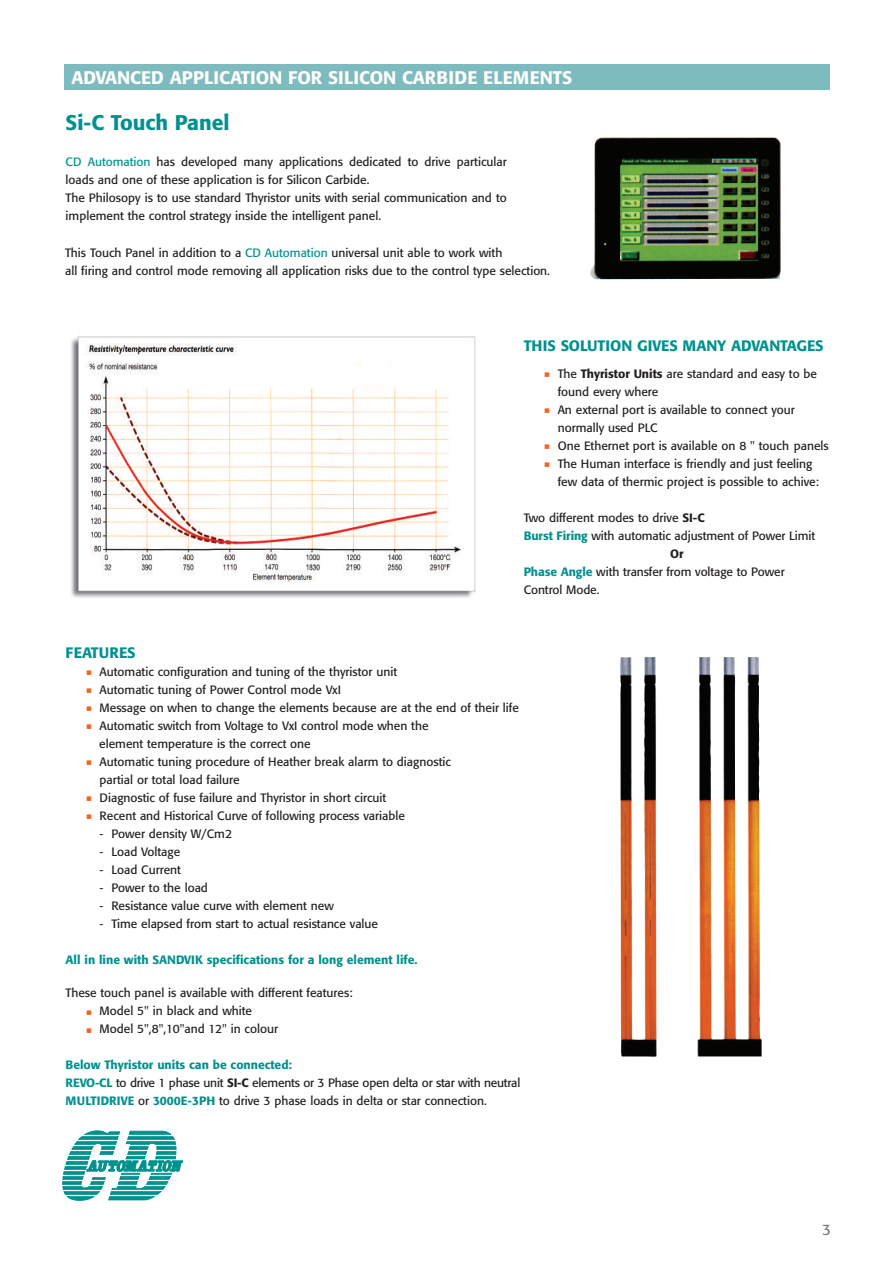
<style>
.page{position:relative;width:893px;height:1263px;background:#fff}
.page>*{position:absolute;margin:0;border:0;box-sizing:border-box;transform-origin:0 0}
.t1{font:500 21px "Formata";color:#00918e}
.t2{font:500 18px "Formata";color:#fff}
.t3{font:500 15px "Formata";color:#00918e}
.t4{font:15px "Formata";color:#76787b}
.t5{font:12px/18px "Formata";color:#231f20}
.t6{font:12px/18px "Formata";letter-spacing:-.02em;color:#231f20}
.t7{font:500 12px "Formata";color:#00918e}
.t8{font:500 12px "Formata";color:#231f20}
.s1{color:#00918e}
.s2{font-weight:500}
.s3{font-weight:500;color:#00918e}
</style>
<div class="page">
<svg style="left:63px;top:1130px;width:120px;height:70px"></svg>
<img style="left:590px;top:138px;width:191px;height:141px">
<img style="left:71px;top:336px;width:405px;height:262px">
<img style="left:620px;top:657px;width:142px;height:400px">
<div style="left:64px;top:65px;width:766px;height:25px;background:#7ebbbe"></div>
<h2 class="t2" style="left:71px;top:69px;width:502px">ADVANCED APPLICATION FOR SILICON CARBIDE ELEMENTS</h2>
<h1 class="t1" style="left:66px;top:114px;width:166px">Si-C Touch Panel</h1>
<p class="t5" style="left:66px;top:154px;width:443px"><span class="s1">CD Automation</span> has developed many applications dedicated to drive particular loads and one of these application is for Silicon Carbide.<br>The Philosopy is to use standard Thyristor units with serial communication and to implement the control strategy inside the intelligent panel.</p>
<p class="t5" style="left:65px;top:245px;width:486px">This Touch Panel in addition to a <span class="s1">CD Automation</span> universal unit able to work with<br>all firing and control mode removing all application risks due to the control type selection.</p>
<p class="t3" style="left:524px;top:339px;width:302px">THIS SOLUTION GIVES MANY ADVANTAGES</p>
<p class="t5" style="left:558px;top:365px;width:273px">The <span class="s2">Thyristor Units</span> are standard and easy to be found every where<br>An external port is available to connect your normally used PLC<br>One Ethernet port is available on 8 " touch panels The Human interface is friendly and just feeling few data of thermic project is possible to achive:</p>
<p class="t5" style="left:524px;top:509px;width:183px">Two different modes to drive <span class="s2">SI-C</span></p>
<p class="t5" style="left:524px;top:527px;width:293px"><span class="s3">Burst Firing</span> with automatic adjustment of Power Limit</p>
<p class="t8" style="left:670px;top:548px;width:15px">Or</p>
<p class="t5" style="left:524px;top:563px;width:262px"><span class="s3">Phase Angle</span> with transfer from voltage to Power</p>
<p class="t5" style="left:524px;top:581px;width:77px">Control Mode.</p>
<p class="t3" style="left:66px;top:646px;width:72px">FEATURES</p>
<p class="t5" style="left:99px;top:664px;width:421px">Automatic configuration and tuning of the thyristor unit<br>Automatic tuning of Power Control mode VxI<br>Message on when to change the elements because are at the end of their life Automatic switch from Voltage to VxI control mode when the<br>element temperature is the correct one<br>Automatic tuning procedure of Heather break alarm to diagnostic<br>partial or total load failure<br>Diagnostic of fuse failure and Thyristor in short circuit<br>Recent and Historical Curve of following process variable</p>
<p class="t5" style="left:100px;top:826px;width:134px">- Power density W/Cm2</p>
<p class="t5" style="left:100px;top:844px;width:82px">- Load Voltage</p>
<p class="t5" style="left:100px;top:862px;width:83px">- Load Current</p>
<p class="t5" style="left:100px;top:880px;width:110px">- Power to the load</p>
<p class="t5" style="left:100px;top:898px;width:236px">- Resistance value curve with element new</p>
<p class="t5" style="left:100px;top:916px;width:280px">- Time elapsed from start to actual resistance value</p>
<p class="t7" style="left:66px;top:955px;width:353px">All in line with SANDVIK specifications for a long element life.</p>
<p class="t5" style="left:100px;top:985px;width:254px;text-indent:-34px">These touch panel is available with different features:<br>Model 5" in black and white<br>Model 5",8",10"and 12" in colour</p>
<p class="t6" style="left:66px;top:1057px;width:456px"><span class="s3">Below Thyristor units can be connected:<br>REVO-CL</span> to drive 1 phase unit <span class="s2">SI-C</span> elements or 3 Phase open delta or star with neutral<br><span class="s3">MULTIDRIVE</span> or <span class="s3">3000E-3PH</span> to drive 3 phase loads in delta or star connection.</p>
<p class="t4" style="left:822px;top:1224px;width:10px">3</p>
</div>
